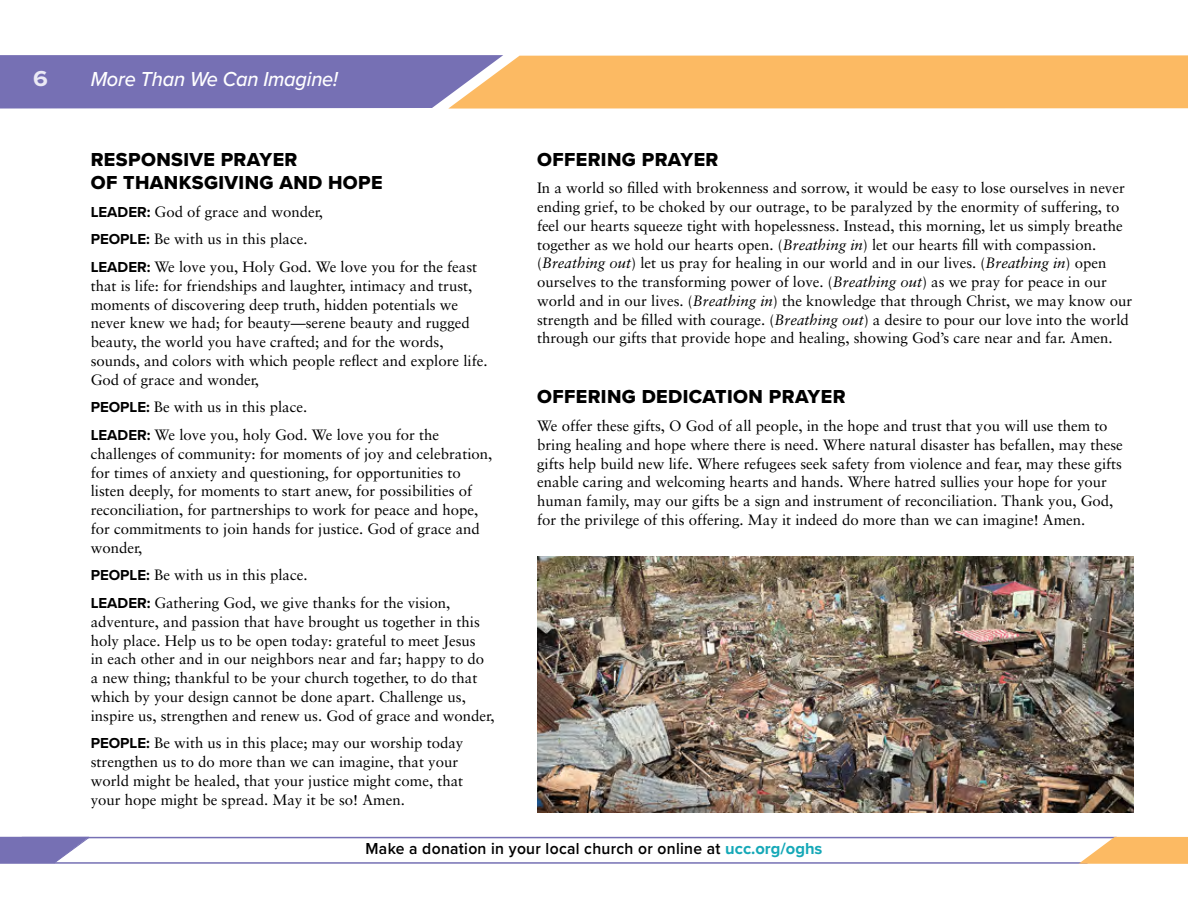
<style>
.page{position:relative;width:1188px;height:918px;background:#fff}
.page>*{position:absolute;margin:0;border:0;box-sizing:border-box;transform-origin:0 0}
.t1{font:700 22.35px "Proxima Nova";color:#ebeaf5;scale:1.09 1}
.t2{font:italic 500 21px "Proxima Nova";letter-spacing:-.01em;color:#fff;scale:.95 1}
.t3{font:19.5px/23.2px "Proxima Nova Extrabld";letter-spacing:.02em;color:#000}
.t4{font:600 16.5px "Proxima Nova";letter-spacing:.02em;color:#000;scale:.95 1}
.t5{font:15px/18.8px "Sabon";color:#000}
.s1{font-family:"Proxima Nova";font-weight:700}
.s2{font-style:italic}
.s3{font-weight:700;color:#15a8b7}
</style>
<div class="page">
<svg style="left:0;top:836px;width:90px;height:26px"></svg>
<svg style="left:0;top:55px;width:1188px;height:54px;background:#c89f87"></svg>
<hr style="left:0;top:862px;width:1088px;height:2px;background:#7670b4">
<hr style="left:22px;top:837px;width:1095px;height:1px;background:#7670b4">
<img style="left:537px;top:556px;width:597px;height:257px">
<svg style="left:1079px;top:837px;width:109px;height:27px;background:#fac37b"></svg>
<h1 class="t1" style="left:33px;top:65px;width:15px">6</h1>
<h2 class="t2" style="left:91px;top:67px;width:262px">More Than We Can Imagine!</h2>
<h3 class="t3" style="left:91px;top:149px;width:293px">RESPONSIVE PRAYER<br>OF THANKSGIVING AND HOPE</h3>
<p class="t5" style="left:91px;top:197px;width:388px;line-height:27.8px"><span class="s1">LEADER:</span> God of grace and wonder,<br><span class="s1">PEOPLE:</span> Be with us in this place.<br><span class="s1">LEADER:</span> We love you, Holy God. We love you for the feast</p>
<p class="t5" style="left:91px;top:276px;width:398px">that is life: for friendships and laughter, intimacy and trust, moments of discovering deep truth, hidden potentials we never knew we had; for beauty—serene beauty and rugged beauty, the world you have crafted; and for the words, sounds, and colors with which people reflect and explore life.<br>God of grace and wonder,</p>
<p class="t5" style="left:91px;top:393px;width:350px;line-height:27.8px"><span class="s1">PEOPLE:</span> Be with us in this place.<br><span class="s1">LEADER:</span> We love you, holy God. We love you for the</p>
<p class="t5" style="left:91px;top:444px;width:403px">challenges of community: for moments of joy and celebration, for times of anxiety and questioning, for opportunities to listen deeply, for moments to start anew, for possibilities of reconciliation, for partnerships to work for peace and hope, for commitments to join hands for justice. God of grace and wonder,</p>
<p class="t5" style="left:91px;top:561px;width:361px;line-height:27.8px"><span class="s1">PEOPLE:</span> Be with us in this place.<br><span class="s1">LEADER:</span> Gathering God, we give thanks for the vision,</p>
<p class="t5" style="left:91px;top:612px;width:405px">adventure, and passion that have brought us together in this holy place. Help us to be open today: grateful to meet Jesus<br>in each other and in our neighbors near and far; happy to do a new thing; thankful to be your church together, to do that which by your design cannot be done apart. Challenge us, inspire us, strengthen and renew us. God of grace and wonder,</p>
<p class="t5" style="left:91px;top:734px;width:374px"><span class="s1">PEOPLE:</span> Be with us in this place; may our worship today strengthen us to do more than we can imagine, that your world might be healed, that your justice might come, that your hope might be spread. May it be so! Amen.</p>
<h3 class="t3" style="left:537px;top:149px;width:183px">OFFERING PRAYER</h3>
<p class="t5" style="left:537px;top:179px;width:597px">In a world so filled with brokenness and sorrow, it would be easy to lose ourselves in never ending grief, to be choked by our outrage, to be paralyzed by the enormity of suffering, to feel our hearts squeeze tight with hopelessness. Instead, this morning, let us simply breathe together as we hold our hearts open. (<span class="s2">Breathing in</span>) let our hearts fill with compassion. (<span class="s2">Breathing out</span>) let us pray for healing in our world and in our lives. (<span class="s2">Breathing in</span>) open ourselves to the transforming power of love. (<span class="s2">Breathing out</span>) as we pray for peace in our world and in our lives. (<span class="s2">Breathing in</span>) the knowledge that through Christ, we may know our strength and be filled with courage. (<span class="s2">Breathing out</span>) a desire to pour our love into the world through our gifts that provide hope and healing, showing God’s care near and far. Amen.</p>
<h3 class="t3" style="left:537px;top:386px;width:310px">OFFERING DEDICATION PRAYER</h3>
<p class="t5" style="left:537px;top:416px;width:587px">We offer these gifts, O God of all people, in the hope and trust that you will use them to bring healing and hope where there is need. Where natural disaster has befallen, may these gifts help build new life. Where refugees seek safety from violence and fear, may these gifts enable caring and welcoming hearts and hands. Where hatred sullies your hope for your human family, may our gifts be a sign and instrument of reconciliation. Thank you, God, for the privilege of this offering. May it indeed do more than we can imagine! Amen.</p>
<p class="t4" style="left:366px;top:839px;width:482px">Make a donation in your local church or online at <span class="s3">ucc.org/oghs</span></p>
</div>
